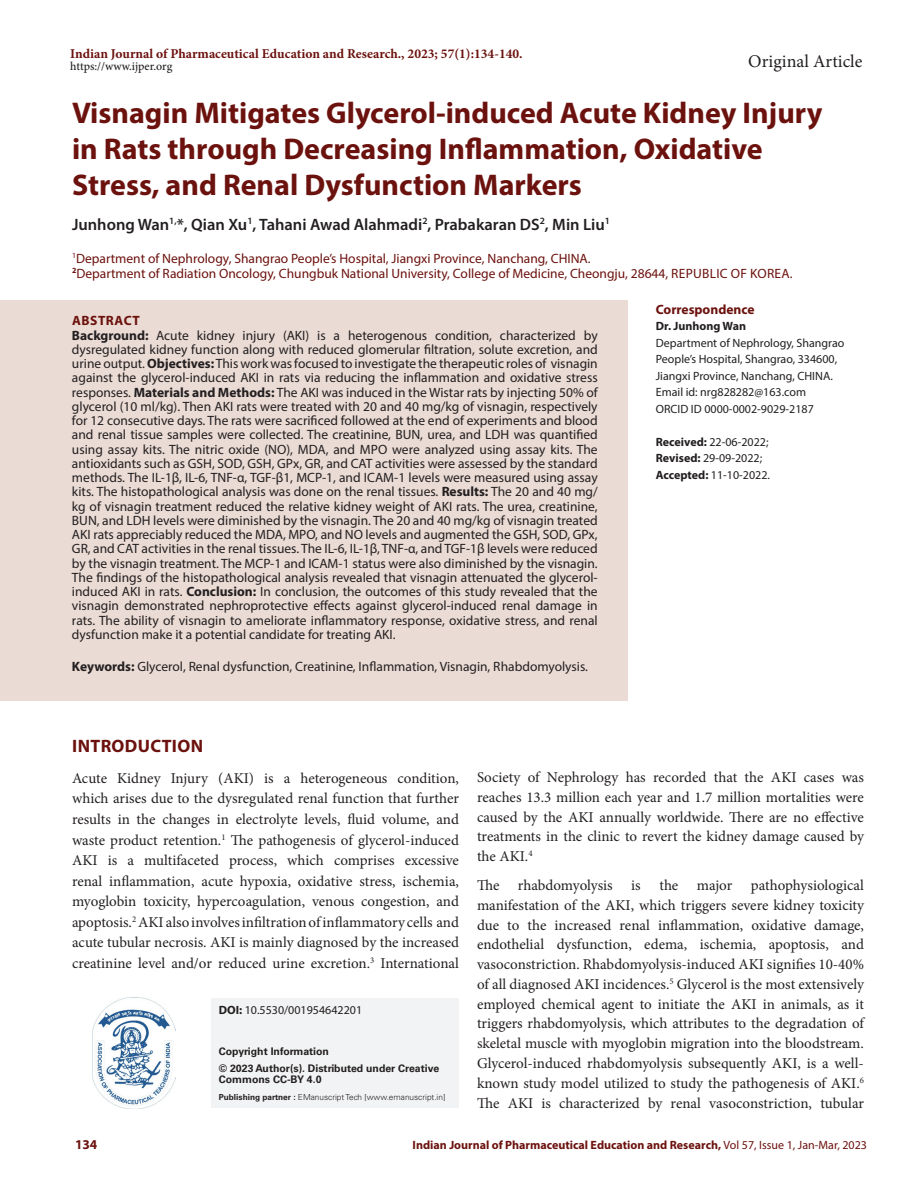
<style>
.page{position:relative;width:918px;height:1188px;background:#fff}
.page>*{position:absolute;margin:0;border:0;box-sizing:border-box;transform-origin:0 0}
.CT{font:700 30px/36px "Myriad Pro";color:#6c120e}
.t1{font:18px "Minion Pro";color:#231f20}
._1_HD{font:700 18px "Myriad Pro";letter-spacing:.02em;color:#6c120e}
.CA{font:600 16.5px "Myriad Pro";color:#231f20}
.TXT{font:15px/19.8px "Minion Pro";color:#231f20;text-align:justify}
.ABS_TXT{font:13.5px/14.2px "Myriad Pro";color:#231f20;text-align:justify}
.CA_Aff{font:13.5px "Myriad Pro";color:#6c120e}
.Abs_Keywords{font:13.5px "Myriad Pro";color:#231f20}
.t2{font:700 13.5px "Minion Pro";color:#6c120e}
.Corres{font:700 13.5px "Myriad Pro";color:#6c120e}
.ABS_HD{font:700 13.5px "Myriad Pro";letter-spacing:.04em;color:#6c120e}
.RRH{font:700 13.5px "Myriad Pro";color:#6c120e}
.Corrs_Dept{font:12px/16.5px "Myriad Pro";color:#231f20}
.RRH-2{font:700 12px "Myriad Pro";color:#6c120e}
.DOI{font:12px "Myriad Pro";color:#231f20}
.t3{font:500 12px "Minion Pro";letter-spacing:-.01em;color:#231f20}
.Corrs_Author{font:700 12px "Myriad Pro";color:#231f20}
.Copyright_year{font:700 10.5px/11.1px "Univers LT Std";color:#231f20}
.Copyright{font:700 10.5px "Univers LT Std";color:#231f20}
.Publishing_Partner{font:300 8.25px "Univers LT Std";color:#231f20}
.s1{font-weight:700}
.s2{font-weight:400}
</style>
<div class="page">
<div style="left:211px;top:998px;width:248px;height:110px;background:#f2f3f4"></div>
<div style="left:0;top:300px;width:628px;height:401px;background:#eadbd4"></div>
<img style="left:92px;top:998px;width:83px;height:110px">
<p class="t2" style="left:70px;top:45px;width:454px">Indian Journal of Pharmaceutical Education and Research., 2023; 57(1):134-140.</p>
<p class="t3" style="left:70px;top:59px;width:104px">https://www.ijper.org</p>
<h2 class="t1" style="left:748px;top:49px;width:116px">Original Article</h2>
<p class="CT" style="left:72px;top:94px;width:752px">Visnagin Mitigates Glycerol-induced Acute Kidney Injury in Rats through Decreasing Inflammation, Oxidative<br>Stress, and Renal Dysfunction Markers</p>
<p class="CA" style="left:72px;top:214px;width:540px">Junhong Wan<sup>1,</sup>*, Qian Xu<sup>1</sup>, Tahani Awad Alahmadi<sup>2</sup>, Prabakaran DS<sup>2</sup>, Min Liu<sup>1</sup></p>
<p class="CA_Aff" style="left:72px;top:250px;width:520px"><sup>1</sup>Department of Nephrology, Shangrao People’s Hospital, Jiangxi Province, Nanchang, CHINA.</p>
<p class="CA_Aff" style="left:72px;top:265px;width:722px"><sup>2</sup>Department of Radiation Oncology, Chungbuk National University, College of Medicine, Cheongju, 28644, REPUBLIC OF KOREA.</p>
<p class="Corres" style="left:656px;top:300px;width:100px">Correspondence</p>
<p class="Corrs_Author" style="left:656px;top:318px;width:92px">Dr. Junhong Wan</p>
<p class="Corrs_Dept" style="left:656px;top:334px;width:190px">Department of Nephrology, Shangrao<br>People’s Hospital, Shangrao, 334600,<br>Jiangxi Province, Nanchang, CHINA.</p>
<p class="Corrs_Dept" style="left:656px;top:384px;width:152px">Email id: nrg828282@163.com</p>
<p class="Corrs_Dept" style="left:656px;top:400px;width:160px">ORCID ID 0000-0002-9029-2187</p>
<p class="Corrs_Dept" style="left:656px;top:433px;width:116px"><span class="s1">Received:</span> 22-06-2022;<br><span class="s1">Revised:</span> 29-09-2022;<br><span class="s1">Accepted:</span> 11-10-2022.</p>
<p class="ABS_HD" style="left:72px;top:312px;width:69px">ABSTRACT</p>
<p class="ABS_TXT" style="left:72px;top:328px;width:527px"><span class="s1">Background:</span> Acute kidney injury (AKI) is a heterogenous condition, characterized by dysregulated kidney function along with reduced glomerular filtration, solute excretion, and urine output. <span class="s1">Objectives:</span> This work was focused to investigate the therapeutic roles of visnagin against the glycerol-induced AKI in rats via reducing the inflammation and oxidative stress responses. <span class="s1">Materials and Methods:</span> The AKI was induced in the Wistar rats by injecting 50% of glycerol (10 ml/kg). Then AKI rats were treated with 20 and 40 mg/kg of visnagin, respectively for 12 consecutive days. The rats were sacrificed followed at the end of experiments and blood and renal tissue samples were collected. The creatinine, BUN, urea, and LDH was quantified using assay kits. The nitric oxide (NO), MDA, and MPO were analyzed using assay kits. The antioxidants such as GSH, SOD, GSH, GPx, GR, and CAT activities were assessed by the standard methods. The IL-1β, IL-6, TNF-α, TGF-β1, MCP-1, and ICAM-1 levels were measured using assay kits. The histopathological analysis was done on the renal tissues. <span class="s1">Results:</span> The 20 and 40 mg/ kg of visnagin treatment reduced the relative kidney weight of AKI rats. The urea, creatinine, BUN, and LDH levels were diminished by the visnagin. The 20 and 40 mg/kg of visnagin treated AKI rats appreciably reduced the MDA, MPO, and NO levels and augmented the GSH, SOD, GPx, GR, and CAT activities in the renal tissues. The IL-6, IL-1β, TNF-α, and TGF-1β levels were reduced by the visnagin treatment. The MCP-1 and ICAM-1 status were also diminished by the visnagin.<br>The findings of the histopathological analysis revealed that visnagin attenuated the glycerol&shy;induced AKI in rats. <span class="s1">Conclusion:</span> In conclusion, the outcomes of this study revealed that the visnagin demonstrated nephroprotective effects against glycerol-induced renal damage in rats. The ability of visnagin to ameliorate inflammatory response, oxidative stress, and renal dysfunction make it a potential candidate for treating AKI.</p>
<p class="Abs_Keywords" style="left:72px;top:658px;width:518px"><span class="s1">Keywords:</span> Glycerol, Renal dysfunction, Creatinine, Inflammation, Visnagin, Rhabdomyolysis.</p>
<p class="_1_HD" style="left:72px;top:734px;width:132px">INTRODUCTION</p>
<p class="TXT" style="left:72px;top:768px;width:389px;line-height:20.5px">Acute Kidney Injury (AKI) is a heterogeneous condition, which arises due to the dysregulated renal function that further results in the changes in electrolyte levels, fluid volume, and waste product retention.<sup>1</sup> The pathogenesis of glycerol-induced AKI is a multifaceted process, which comprises excessive renal inflammation, acute hypoxia, oxidative stress, ischemia, myoglobin toxicity, hypercoagulation, venous congestion, and apoptosis.<sup>2</sup> AKI also involves infiltration of inflammatory cells and acute tubular necrosis. AKI is mainly diagnosed by the increased creatinine level and/or reduced urine excretion.<sup>3</sup> International</p>
<p class="TXT" style="left:477px;top:767px;width:389px">Society of Nephrology has recorded that the AKI cases was reaches 13.3 million each year and 1.7 million mortalities were caused by the AKI annually worldwide. There are no effective treatments in the clinic to revert the kidney damage caused by the AKI.<sup>4</sup></p>
<p class="TXT" style="left:477px;top:875px;width:389px">The rhabdomyolysis is the major pathophysiological manifestation of the AKI, which triggers severe kidney toxicity due to the increased renal inflammation, oxidative damage, endothelial dysfunction, edema, ischemia, apoptosis, and vasoconstriction. Rhabdomyolysis-induced AKI signifies 10-40% of all diagnosed AKI incidences.<sup>5</sup> Glycerol is the most extensively employed chemical agent to initiate the AKI in animals, as it triggers rhabdomyolysis, which attributes to the degradation of skeletal muscle with myoglobin migration into the bloodstream.<br>Glycerol-induced rhabdomyolysis subsequently AKI, is a well&shy;known study model utilized to study the pathogenesis of AKI.<sup>6<br></sup>The AKI is characterized by renal vasoconstriction, tubular</p>
<p class="DOI" style="left:219px;top:1003px;width:145px"><span class="s1">DOI:</span> 10.5530/001954642201</p>
<p class="Copyright" style="left:219px;top:1045px;width:112px">Copyright Information</p>
<p class="Copyright_year" style="left:219px;top:1063px;width:222px">© 2023 Author(s). Distributed under Creative<br>Commons CC-BY 4.0</p>
<p class="Publishing_Partner" style="left:219px;top:1092px;width:228px"><span class="s1">Publishing partner :</span> EManuscript Tech [www.emanuscript.in]</p>
<p class="RRH" style="left:75px;top:1136px;width:24px">134</p>
<p class="RRH-2" style="left:413px;top:1137px;width:456px">Indian Journal of Pharmaceutical Education and Research, <span class="s2">Vol 57, Issue 1, Jan-Mar, 2023</span></p>
</div>
